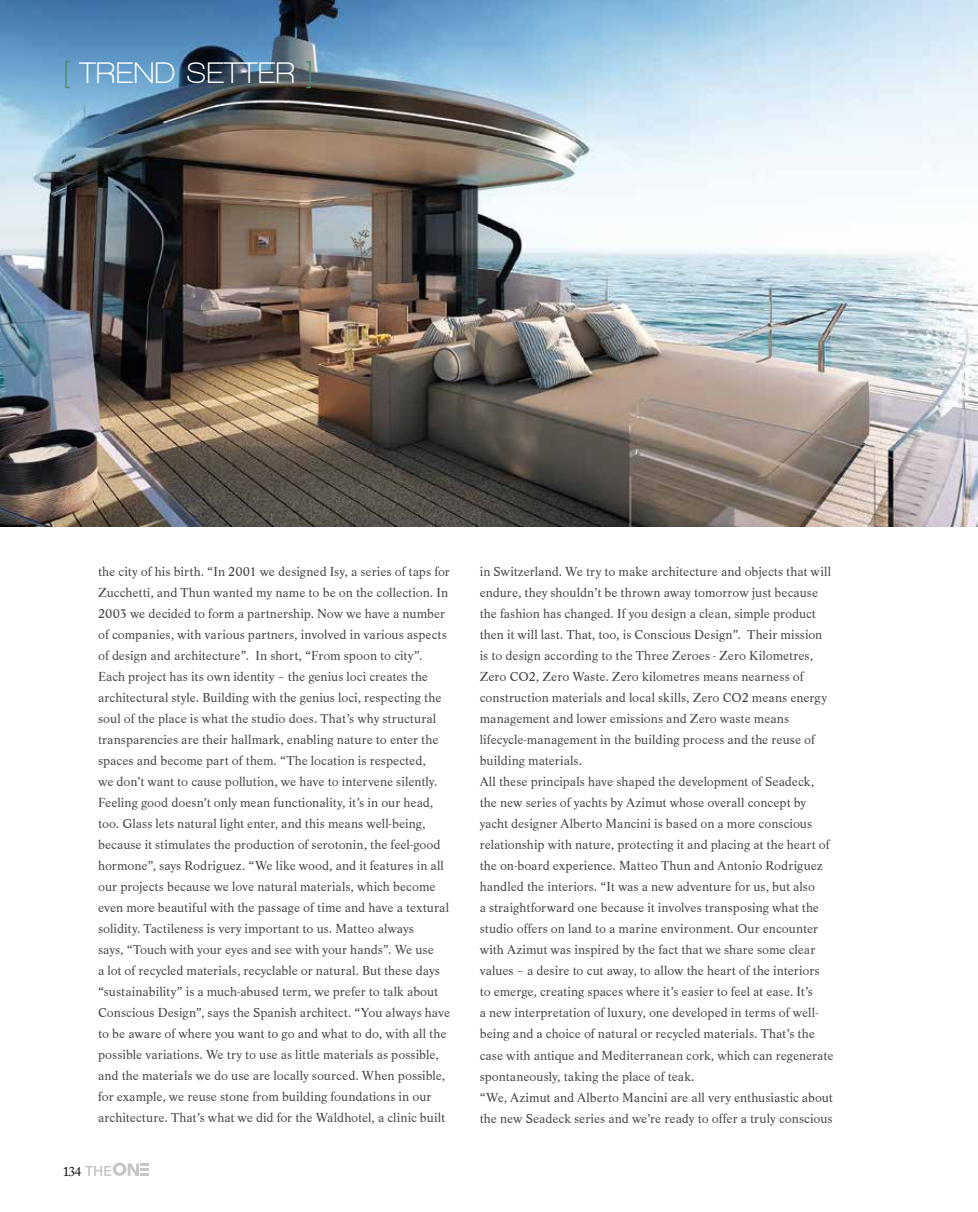
<style>
.page{position:relative;width:978px;height:1212px;background:#fff}
.page>*{position:absolute;margin:0;border:0;box-sizing:border-box;transform-origin:0 0}
.t1{font:700 30px "Walkway";letter-spacing:.02em;color:#fff}
.t2{font:13.5px/21px "Life T";letter-spacing:.005em;color:#454444}
.t3{font:13.5px "Adobe Caslon Pro";color:#000}
.s1{color:#4d8b6c}
</style>
<div class="page">
<svg style="left:85px;top:1162px;width:63px;height:14px"></svg>
<img style="left:0;top:0;width:978px;height:527px">
<h1 class="t1" style="left:63px;top:57px;width:252px"><span class="s1">[</span> TREND SETTER <span class="s1">]</span></h1>
<p class="t3" style="left:63px;top:1163px;width:20px">134</p>
<p class="t2" style="left:98px;top:561px;width:354px">the city of his birth. “In 2001 we designed Isy, a series of taps for Zucchetti, and Thun wanted my name to be on the collection. In 2003 we decided to form a partnership. Now we have a number of companies, with various partners, involved in various aspects of design and architecture”. In short, “From spoon to city”.<br>Each project has its own identity – the genius loci creates the architectural style. Building with the genius loci, respecting the soul of the place is what the studio does. That’s why structural transparencies are their hallmark, enabling nature to enter the spaces and become part of them. “The location is respected,<br>we don’t want to cause pollution, we have to intervene silently.<br>Feeling good doesn’t only mean functionality, it’s in our head, too. Glass lets natural light enter, and this means well-being, because it stimulates the production of serotonin, the feel-good hormone”, says Rodriguez. “We like wood, and it features in all our projects because we love natural materials, which become even more beautiful with the passage of time and have a textural solidity. Tactileness is very important to us. Matteo always<br>says, “Touch with your eyes and see with your hands”. We use<br>a lot of recycled materials, recyclable or natural. But these days “sustainability” is a much-abused term, we prefer to talk about Conscious Design”, says the Spanish architect. “You always have to be aware of where you want to go and what to do, with all the possible variations. We try to use as little materials as possible, and the materials we do use are locally sourced. When possible, for example, we reuse stone from building foundations in our architecture. That’s what we did for the Waldhotel, a clinic built</p>
<p class="t2" style="left:480px;top:561px;width:355px">in Switzerland. We try to make architecture and objects that will endure, they shouldn’t be thrown away tomorrow just because the fashion has changed. If you design a clean, simple product then it will last. That, too, is Conscious Design”. Their mission is to design according to the Three Zeroes - Zero Kilometres, Zero CO2, Zero Waste. Zero kilometres means nearness of construction materials and local skills, Zero CO2 means energy management and lower emissions and Zero waste means lifecycle-management in the building process and the reuse of building materials.<br>All these principals have shaped the development of Seadeck, the new series of yachts by Azimut whose overall concept by yacht designer Alberto Mancini is based on a more conscious relationship with nature, protecting it and placing at the heart of the on-board experience. Matteo Thun and Antonio Rodriguez handled the interiors. “It was a new adventure for us, but also<br>a straightforward one because it involves transposing what the studio offers on land to a marine environment. Our encounter with Azimut was inspired by the fact that we share some clear values – a desire to cut away, to allow the heart of the interiors to emerge, creating spaces where it’s easier to feel at ease. It’s<br>a new interpretation of luxury, one developed in terms of well&shy;being and a choice of natural or recycled materials. That’s the case with antique and Mediterranean cork, which can regenerate spontaneously, taking the place of teak.<br>“We, Azimut and Alberto Mancini are all very enthusiastic about the new Seadeck series and we’re ready to offer a truly conscious</p>
</div>
